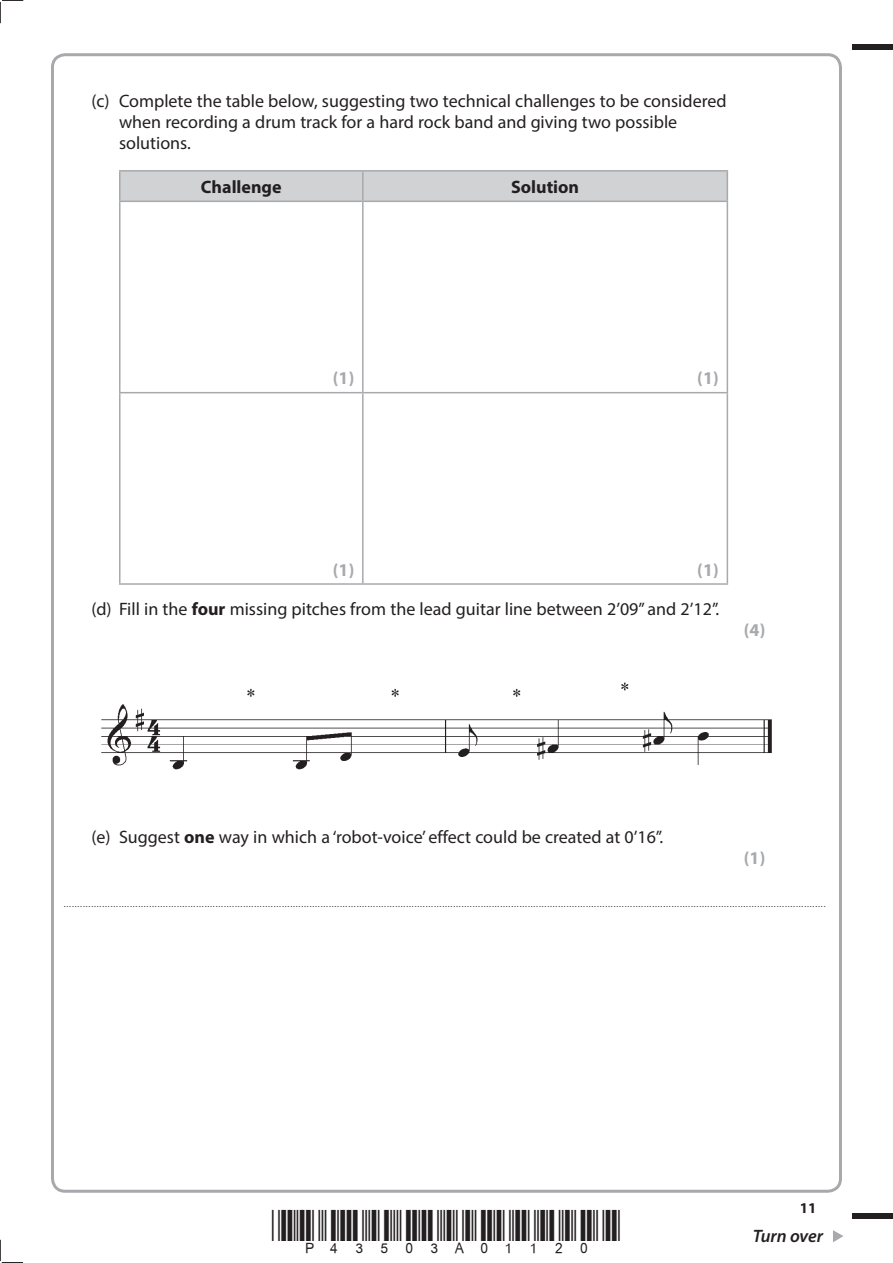
<style>
.page{position:relative;width:893px;height:1263px;background:#fff}
.page>*{position:absolute;margin:0;border:0;box-sizing:border-box;transform-origin:0 0}
.t1{font:18px/21px "Myriad Pro";color:#231f20}
.t2{font:700 18px "Myriad Pro";color:#231f20}
.t3{font:700 18px "Myriad Pro";color:#a8a9ad}
.t4{font:italic 600 18px "Myriad Pro";letter-spacing:-.005em;color:#231f20}
.t5{font:700 15px "Myriad Pro";color:#231f20}
.t6{font:9px "Myriad Pro";color:#231f20}
.s1{font-weight:700;color:#a8a9ad}
.s2{font-weight:700}
</style>
<div class="page">
<div style="left:853px;top:44px;width:40px;height:5px;background:#231f20"></div>
<div style="left:853px;top:1214px;width:40px;height:5px;background:#231f20"></div>
<svg style="left:833px;top:1230px;width:10px;height:12px"></svg>
<svg style="left:0;top:0;width:23px;height:23px"></svg>
<svg style="left:0;top:1240px;width:23px;height:23px"></svg>
<hr style="left:119px;top:170px;width:244px;height:2px;background:#a8a9ad">
<hr style="left:363px;top:170px;width:365px;height:2px;background:#a8a9ad">
<svg style="left:119px;top:171px;width:608px;height:30px;background:#cfd0d2"></svg>
<hr style="left:726px;top:172px;width:2px;height:29px;background:#a8a9ad">
<hr style="left:119px;top:201px;width:244px;height:1px;background:#a8a9ad">
<hr style="left:119px;top:202px;width:1px;height:190px;background:#a8a9ad">
<hr style="left:363px;top:201px;width:365px;height:1px;background:#a8a9ad">
<hr style="left:362px;top:202px;width:1px;height:190px;background:#a8a9ad">
<hr style="left:726px;top:202px;width:2px;height:190px;background:#a8a9ad">
<hr style="left:119px;top:392px;width:244px;height:1px;background:#a8a9ad">
<hr style="left:119px;top:393px;width:1px;height:190px;background:#a8a9ad">
<hr style="left:363px;top:392px;width:365px;height:1px;background:#a8a9ad">
<hr style="left:362px;top:393px;width:1px;height:190px;background:#a8a9ad">
<hr style="left:726px;top:393px;width:2px;height:190px;background:#a8a9ad">
<hr style="left:119px;top:583px;width:609px;height:2px;background:#a8a9ad">
<img style="left:101px;top:682px;width:671px;height:88px">
<p class="t1" style="left:119px;top:92px;width:609px;text-indent:-28px">(c) Complete the table below, suggesting two technical challenges to be considered when recording a drum track for a hard rock band and giving two possible solutions.</p>
<p class="t2" style="left:201px;top:180px;width:82px">Challenge</p>
<p class="t2" style="left:511px;top:180px;width:70px">Solution</p>
<p class="t3" style="left:333px;top:371px;width:23px">(1)</p>
<p class="t3" style="left:697px;top:371px;width:23px">(1)</p>
<p class="t1" style="left:91px;top:551px;width:629px;line-height:39.2px;text-align:right"><span class="s1">(1)<br></span>(d) Fill in the <span class="s2">four</span> missing pitches from the lead guitar line between 2’09” and 2’12”.</p>
<p class="t3" style="left:333px;top:563px;width:23px">(1)</p>
<p class="t3" style="left:744px;top:623px;width:23px">(4)</p>
<p class="t1" style="left:91px;top:828px;width:573px">(e) Suggest <span class="s2">one</span> way in which a ‘robot-voice’ effect could be created at 0’16”.</p>
<p class="t3" style="left:744px;top:851px;width:23px">(1)</p>
<p class="t6" style="left:64px;top:900px;width:763px">....................................................................................................................................................................................................................................................................................</p>
<p class="t5" style="left:800px;top:1202px;width:18px">11</p>
<p class="t4" style="left:753px;top:1226px;width:72px">Turn over</p>
</div>
